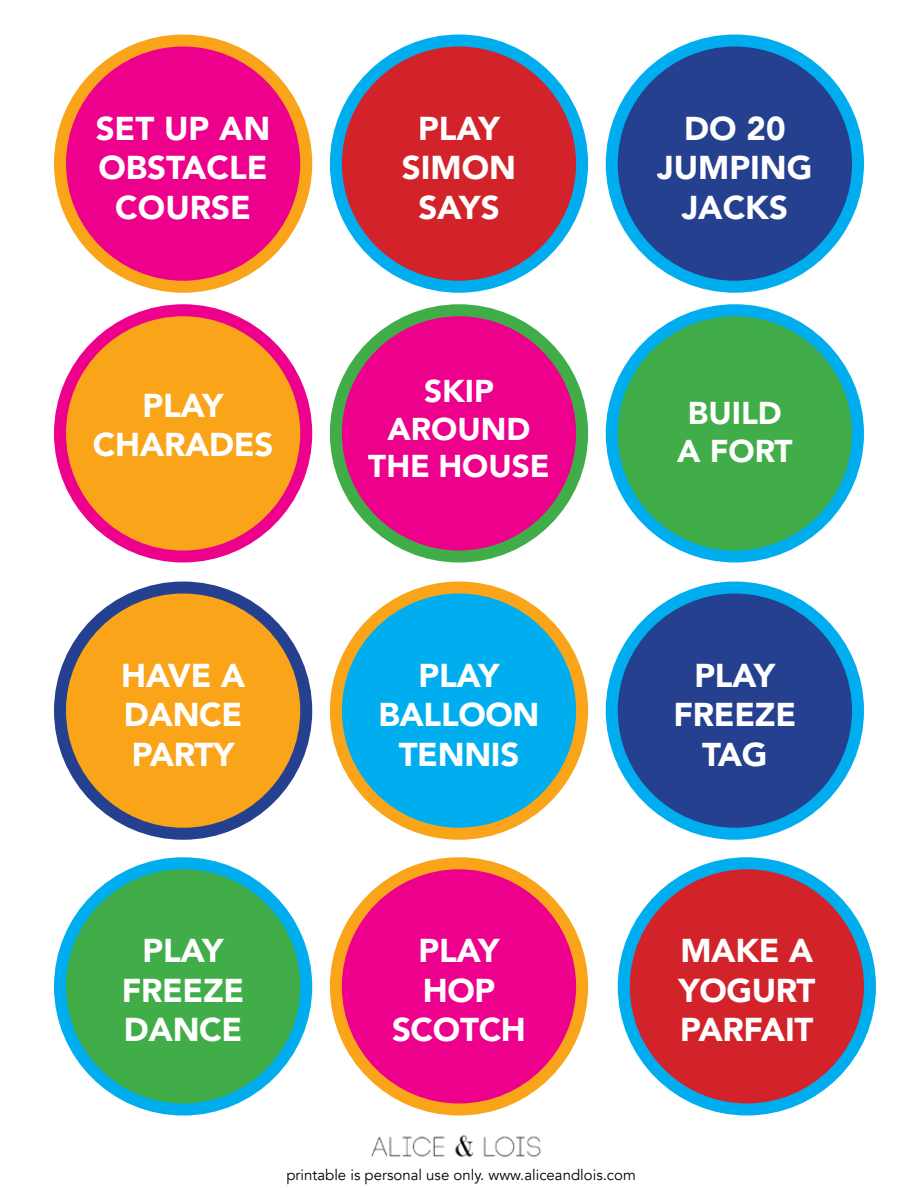
<style>
.page{position:relative;width:918px;height:1188px;background:#fff}
.page>*{position:absolute;margin:0;border:0;box-sizing:border-box;transform-origin:0 0}
.t1{font:900 33px/39.6px "Avenir";letter-spacing:-.01em;color:#fff;text-align:center}
.t2{font:900 31.5px/37.8px "Avenir";color:#fff;text-align:center}
.t3{font:15px "Avenir";color:#000}
</style>
<div class="page">
<div style="left:60px;top:40px;width:246px;height:247px;background:#ec008c;border-radius:50%"></div>
<div style="left:54px;top:34px;width:258px;height:259px;border:12px solid #faa41a;border-radius:50%"></div>
<div style="left:336px;top:40px;width:246px;height:247px;background:#d2232a;border-radius:50%"></div>
<div style="left:330px;top:34px;width:258px;height:259px;border:12px solid #00aeef;border-radius:50%"></div>
<div style="left:612px;top:40px;width:246px;height:247px;background:#25408f;border-radius:50%"></div>
<div style="left:606px;top:34px;width:258px;height:259px;border:12px solid #00aeef;border-radius:50%"></div>
<div style="left:60px;top:310px;width:246px;height:246px;background:#faa41a;border-radius:50%"></div>
<div style="left:54px;top:304px;width:258px;height:258px;border:12px solid #ec008c;border-radius:50%"></div>
<div style="left:336px;top:310px;width:246px;height:246px;background:#ec008c;border-radius:50%"></div>
<div style="left:330px;top:304px;width:258px;height:258px;border:12px solid #41ad49;border-radius:50%"></div>
<div style="left:612px;top:310px;width:246px;height:246px;background:#41ad49;border-radius:50%"></div>
<div style="left:606px;top:304px;width:258px;height:258px;border:12px solid #00aeef;border-radius:50%"></div>
<div style="left:60px;top:588px;width:246px;height:246px;background:#faa41a;border-radius:50%"></div>
<div style="left:54px;top:582px;width:258px;height:258px;border:12px solid #25408f;border-radius:50%"></div>
<div style="left:336px;top:588px;width:246px;height:246px;background:#00aeef;border-radius:50%"></div>
<div style="left:330px;top:582px;width:258px;height:258px;border:12px solid #faa41a;border-radius:50%"></div>
<div style="left:612px;top:588px;width:246px;height:246px;background:#25408f;border-radius:50%"></div>
<div style="left:606px;top:582px;width:258px;height:258px;border:12px solid #00aeef;border-radius:50%"></div>
<div style="left:60px;top:863px;width:246px;height:247px;background:#41ad49;border-radius:50%"></div>
<div style="left:54px;top:857px;width:258px;height:259px;border:12px solid #00aeef;border-radius:50%"></div>
<div style="left:336px;top:863px;width:246px;height:247px;background:#ec008c;border-radius:50%"></div>
<div style="left:330px;top:857px;width:258px;height:259px;border:12px solid #faa41a;border-radius:50%"></div>
<div style="left:624px;top:863px;width:246px;height:247px;background:#d2232a;border-radius:50%"></div>
<div style="left:618px;top:857px;width:258px;height:259px;border:12px solid #00aeef;border-radius:50%"></div>
<img style="left:371px;top:1135px;width:170px;height:23px">
<p class="t1" style="left:96px;top:107px;width:176px">SET UP AN<br>OBSTACLE<br>COURSE</p>
<p class="t1" style="left:402px;top:107px;width:116px">PLAY<br>SIMON<br>SAYS</p>
<p class="t1" style="left:657px;top:107px;width:157px">DO 20<br>JUMPING<br>JACKS</p>
<p class="t1" style="left:93px;top:385px;width:182px">PLAY<br>CHARADES</p>
<p class="t2" style="left:368px;top:371px;width:183px">SKIP<br>AROUND<br>THE HOUSE</p>
<p class="t2" style="left:677px;top:394px;width:117px">BUILD<br>A FORT</p>
<p class="t1" style="left:121px;top:654px;width:126px;text-align:justify">HAVE A DANCE PARTY</p>
<p class="t1" style="left:378px;top:654px;width:163px">PLAY<br>BALLOON<br>TENNIS</p>
<p class="t1" style="left:674px;top:654px;width:124px">PLAY<br>FREEZE<br>TAG</p>
<p class="t1" style="left:122px;top:930px;width:124px">PLAY<br>FREEZE<br>DANCE</p>
<p class="t1" style="left:392px;top:930px;width:135px">PLAY<br>HOP<br>SCOTCH</p>
<p class="t1" style="left:678px;top:930px;width:139px;text-align:justify">MAKE A YOGURT PARFAIT</p>
<p class="t3" style="left:286px;top:1166px;width:351px">printable is personal use only. www.aliceandlois.com</p>
</div>
